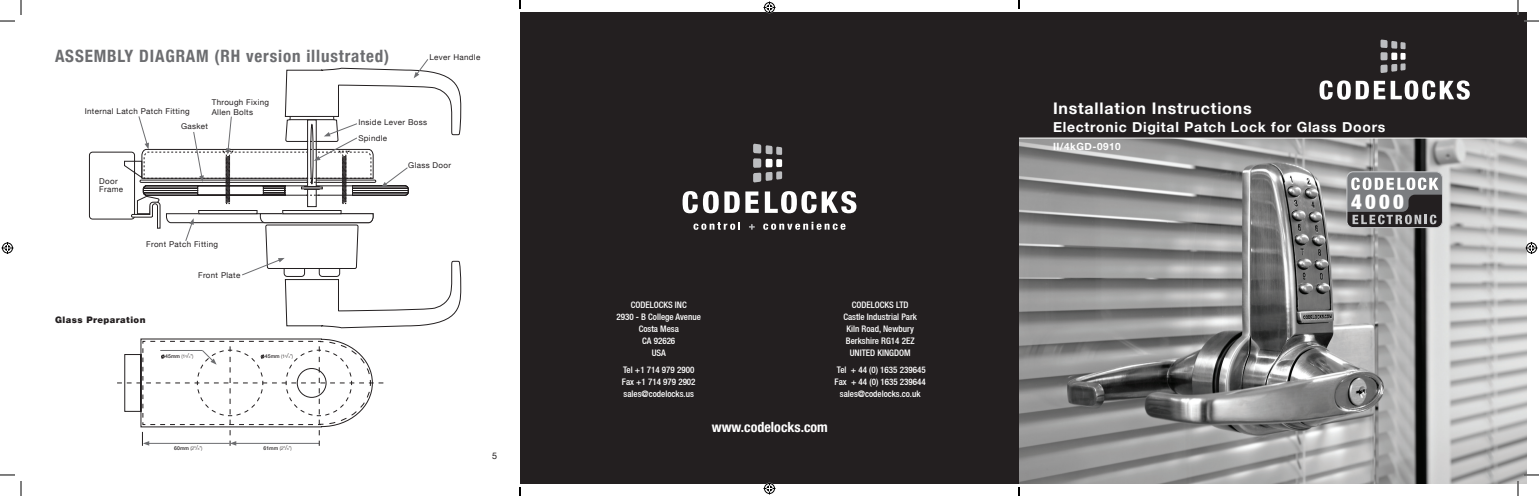
<style>
.page{position:relative;width:1539px;height:496px;background:#fff}
.page>*{position:absolute;margin:0;border:0;box-sizing:border-box;transform-origin:0 0}
.Sub_Titles{font:900 condensed 20.6px "Helvetica Neue LT";color:#fff}
.Titles{font:700 condensed 17px "Helvetica Neue";letter-spacing:.05em;color:#6c6d70}
.t1{font:700 16px "Helvetica Neue";letter-spacing:.05em;color:#fff}
.t2{font:700 14px "Helvetica Neue";letter-spacing:.05em;color:#fff}
.t3{font:700 condensed 14px "Helvetica Neue";color:#fff}
.Sub_Titles-2{font:700 10px "Helvetica Neue";letter-spacing:.05em;color:#fff}
.t4{font:500 condensed 9px/12px "Helvetica Neue LT";color:#fff;text-align:center}
.Sub_Titles-3{font:900 9px "Helvetica Neue LT";letter-spacing:.05em;color:#231f20}
.Sub_Titles-4{font:9px "Helvetica Neue LT";color:#231f20}
.Body_Copy{font:8px/8px "Helvetica Neue LT";letter-spacing:.04em;color:#231f20}
.Lock_Description{font:300 6.9px "Helvetica Neue LT";color:#231f20}
.Lock_Description-2{font:500 5.2px "Helvetica Neue LT";color:#231f20}
.s1{font-weight:300}
.s2{font-weight:300;font-size:3px}
</style>
<div class="page">
<div style="left:520px;top:12px;width:499px;height:471px;background:#231f20"></div>
<div style="left:1019px;top:12px;width:507px;height:468px;background:#231f20"></div>
<svg style="left:1380px;top:39px;width:25px;height:34px"></svg>
<svg style="left:1319px;top:80px;width:151px;height:20px"></svg>
<img style="left:1019px;top:138px;width:507px;height:345px">
<div style="left:1347px;top:172px;width:95px;height:55px;background:#7b7d80;border-radius:6px"></div>
<div style="left:1346px;top:171px;width:97px;height:57px;border:1px solid #c9cacc;border-radius:6px"></div>
<svg style="left:1347px;top:177px;width:95px;height:50px"></svg>
<svg style="left:753px;top:143px;width:29px;height:39px"></svg>
<svg style="left:682px;top:191px;width:77px;height:22px"></svg>
<svg style="left:765px;top:191px;width:91px;height:22px"></svg>
<svg style="left:749px;top:224px;width:6px;height:5px"></svg>
<svg style="left:693px;top:222px;width:47px;height:8px"></svg>
<svg style="left:763px;top:222px;width:82px;height:8px"></svg>
<svg style="left:89px;top:59px;width:372px;height:269px"></svg>
<svg style="left:117px;top:338px;width:266px;height:107px"></svg>
<hr style="left:1019px;top:137px;width:507px;height:1px;background:#fff">
<svg style="left:0;top:474px;width:15px;height:1px"></svg>
<svg style="left:1524px;top:474px;width:15px;height:1px"></svg>
<svg style="left:0;top:0;width:22px;height:22px"></svg>
<svg style="left:20px;top:481px;width:2px;height:15px"></svg>
<svg style="left:1517px;top:0;width:22px;height:22px"></svg>
<svg style="left:1517px;top:481px;width:2px;height:15px"></svg>
<svg style="left:763px;top:1px;width:12px;height:12px"></svg>
<svg style="left:763px;top:482px;width:12px;height:12px"></svg>
<svg style="left:2px;top:242px;width:12px;height:12px"></svg>
<svg style="left:1525px;top:242px;width:12px;height:12px"></svg>
<svg style="left:519px;top:0;width:2px;height:9px"></svg>
<svg style="left:519px;top:487px;width:2px;height:9px"></svg>
<svg style="left:1018px;top:0;width:2px;height:9px"></svg>
<svg style="left:1018px;top:487px;width:2px;height:9px"></svg>
<p class="Titles" style="left:55px;top:46px;width:336px">ASSEMBLY DIAGRAM (RH version illustrated)</p>
<p class="Body_Copy" style="left:429px;top:53px;width:52px">Lever Handle</p>
<p class="Body_Copy" style="left:212px;top:98px;width:59px">Through Fixing</p>
<p class="Body_Copy" style="left:212px;top:108px;width:43px">Allen Bolts</p>
<p class="Body_Copy" style="left:85px;top:106px;width:106px">Internal Latch Patch Fitting</p>
<p class="Body_Copy" style="left:181px;top:122px;width:28px">Gasket</p>
<p class="Body_Copy" style="left:99px;top:177px;width:25px">Door<br>Frame</p>
<p class="Body_Copy" style="left:146px;top:240px;width:73px">Front Patch Fitting</p>
<p class="Body_Copy" style="left:198px;top:271px;width:44px">Front Plate</p>
<p class="Sub_Titles-3" style="left:55px;top:314px;width:92px">Glass Preparation</p>
<p class="Lock_Description" style="left:187px;top:351px;width:4px">/</p>
<p class="Lock_Description-2" style="left:265px;top:353px;width:30px">45mm <span class="s1">(1</span><sup>3</sup> <span class="s2">4</span><span class="s1">”)</span></p>
<p class="Lock_Description" style="left:286px;top:351px;width:4px">/</p>
<p class="Lock_Description-2" style="left:165px;top:353px;width:30px">45mm <span class="s1">(1</span><sup>3</sup> <span class="s2">4</span><span class="s1">”)</span></p>
<p class="Body_Copy" style="left:358px;top:118px;width:70px">Inside Lever Boss</p>
<p class="Body_Copy" style="left:358px;top:133px;width:30px">Spindle</p>
<p class="Body_Copy" style="left:408px;top:161px;width:44px">Glass Door</p>
<p class="Lock_Description" style="left:196px;top:443px;width:4px">/</p>
<p class="Lock_Description-2" style="left:174px;top:445px;width:30px">60mm <span class="s1">(2</span><sup>3</sup> <span class="s2">8</span><span class="s1">”)</span></p>
<p class="Lock_Description" style="left:285px;top:443px;width:4px">/</p>
<p class="Lock_Description-2" style="left:264px;top:445px;width:30px">61mm <span class="s1">(2</span><sup>3</sup> <span class="s2">8</span><span class="s1">”)</span></p>
<p class="Sub_Titles-4" style="left:492px;top:450px;width:7px">5</p>
<p class="t4" style="left:616px;top:298px;width:86px">CODELOCKS INC<br>2930 - B College Avenue<br>Costa Mesa<br>CA 92626<br>USA</p>
<p class="t4" style="left:622px;top:364px;width:75px;text-align:left">Tel +1 714 979 2900<br>Fax +1 714 979 2902 sales@codelocks.us</p>
<p class="t4" style="left:843px;top:298px;width:75px">CODELOCKS LTD<br>Castle Industrial Park<br>Kiln Road, Newbury<br>Berkshire RG14 2EZ<br>UNITED KINGDOM</p>
<p class="t4" style="left:834px;top:364px;width:93px">Tel + 44 (0) 1635 239645<br>Fax + 44 (0) 1635 239644 sales@codelocks.co.uk</p>
<p class="t3" style="left:712px;top:419px;width:118px">www.codelocks.com</p>
<p class="t1" style="left:1053px;top:98px;width:200px">Installation Instructions</p>
<p class="t2" style="left:1053px;top:118px;width:334px">Electronic Digital Patch Lock for Glass Doors</p>
<p class="Sub_Titles-2" style="left:1053px;top:140px;width:69px">II/4kGD-0910</p>
<p class="Sub_Titles" style="left:1351px;top:189px;width:54px">4000</p>
</div>
